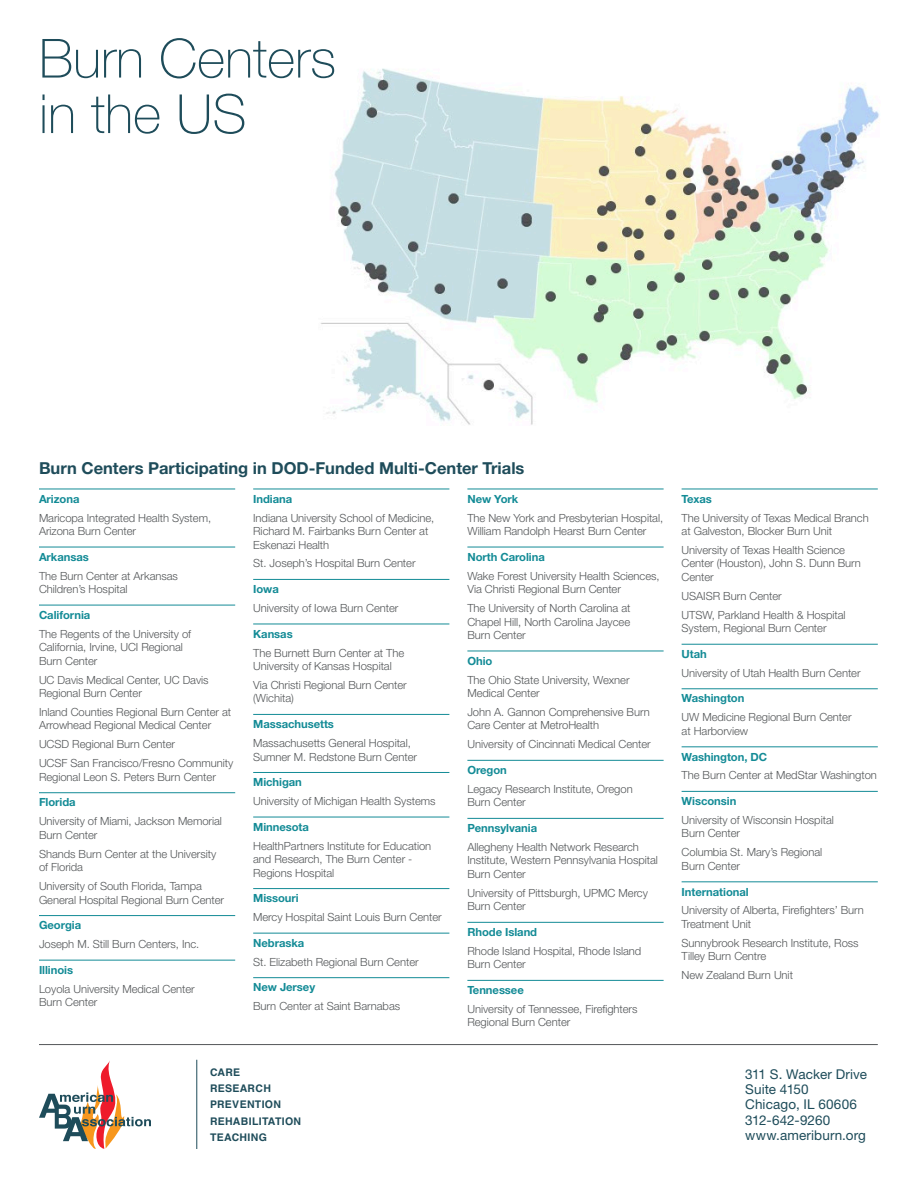
<style>
.page{position:relative;width:918px;height:1188px;background:#fff}
.page>*{position:absolute;margin:0;border:0;box-sizing:border-box;transform-origin:0 0}
.t1{font:100 54px/55.5px "Helvetica Neue LT Std";color:#1e4c5a}
.t2{font:700 16.5px "Helvetica Neue LT Std";color:#1e4c5a}
.t3{font:13.5px/15.3px "Helvetica Neue LT Std";letter-spacing:.01em;color:#1e4c5a}
.Paragraph_Style_1{font:300 11.25px/13.5px "Helvetica Neue LT Std";letter-spacing:-.005em;color:#545759}
.State_Name{font:700 11.25px "Helvetica Neue LT Std";letter-spacing:-.005em;color:#138b96}
.t4{font:700 10.5px/16.4px "Helvetica";letter-spacing:.03em;color:#1e4c5a}
</style>
<div class="page">
<hr style="left:196px;top:1060px;width:1px;height:89px;background:#1e4c5a">
<svg style="left:39px;top:1061px;width:112px;height:88px"></svg>
<hr style="left:39px;top:489px;width:196px;height:1px;background:#138b96">
<hr style="left:39px;top:547px;width:196px;height:1px;background:#138b96">
<hr style="left:39px;top:605px;width:196px;height:1px;background:#138b96">
<hr style="left:39px;top:792px;width:196px;height:1px;background:#138b96">
<hr style="left:39px;top:915px;width:196px;height:1px;background:#138b96">
<hr style="left:39px;top:960px;width:196px;height:1px;background:#138b96">
<hr style="left:253px;top:489px;width:196px;height:1px;background:#138b96">
<hr style="left:253px;top:579px;width:196px;height:1px;background:#138b96">
<hr style="left:253px;top:624px;width:196px;height:1px;background:#138b96">
<hr style="left:253px;top:714px;width:196px;height:1px;background:#138b96">
<hr style="left:253px;top:772px;width:196px;height:1px;background:#138b96">
<hr style="left:253px;top:817px;width:196px;height:1px;background:#138b96">
<hr style="left:253px;top:888px;width:196px;height:1px;background:#138b96">
<hr style="left:253px;top:933px;width:196px;height:1px;background:#138b96">
<hr style="left:253px;top:977px;width:196px;height:1px;background:#138b96">
<hr style="left:467px;top:489px;width:197px;height:1px;background:#138b96">
<hr style="left:467px;top:547px;width:197px;height:1px;background:#138b96">
<hr style="left:467px;top:651px;width:197px;height:1px;background:#138b96">
<hr style="left:467px;top:760px;width:197px;height:1px;background:#138b96">
<hr style="left:467px;top:818px;width:197px;height:1px;background:#138b96">
<hr style="left:467px;top:922px;width:197px;height:1px;background:#138b96">
<hr style="left:467px;top:980px;width:197px;height:1px;background:#138b96">
<hr style="left:682px;top:489px;width:196px;height:1px;background:#138b96">
<hr style="left:682px;top:644px;width:196px;height:1px;background:#138b96">
<hr style="left:682px;top:689px;width:196px;height:1px;background:#138b96">
<hr style="left:682px;top:747px;width:196px;height:1px;background:#138b96">
<hr style="left:682px;top:791px;width:196px;height:1px;background:#138b96">
<hr style="left:682px;top:882px;width:196px;height:1px;background:#138b96">
<img style="left:320px;top:68px;width:560px;height:357px">
<hr style="left:39px;top:1044px;width:839px;height:1px;background:#545759">
<p class="t1" style="left:39px;top:31px;width:299px">Burn Centers in the US</p>
<p class="t2" style="left:39px;top:458px;width:487px">Burn Centers Participating in DOD-Funded Multi-Center Trials</p>
<p class="State_Name" style="left:39px;top:492px;width:42px">Arizona</p>
<p class="Paragraph_Style_1" style="left:39px;top:511px;width:174px">Maricopa Integrated Health System,<br>Arizona Burn Center</p>
<p class="State_Name" style="left:39px;top:550px;width:51px">Arkansas</p>
<p class="Paragraph_Style_1" style="left:39px;top:569px;width:140px">The Burn Center at Arkansas<br>Children’s Hospital</p>
<p class="State_Name" style="left:39px;top:608px;width:53px">California</p>
<p class="Paragraph_Style_1" style="left:39px;top:627px;width:154px">The Regents of the University of<br>California, Irvine, UCI Regional<br>Burn Center</p>
<p class="Paragraph_Style_1" style="left:39px;top:673px;width:171px">UC Davis Medical Center, UC Davis<br>Regional Burn Center</p>
<p class="Paragraph_Style_1" style="left:39px;top:705px;width:194px">Inland Counties Regional Burn Center at<br>Arrowhead Regional Medical Center</p>
<p class="Paragraph_Style_1" style="left:39px;top:737px;width:138px">UCSD Regional Burn Center</p>
<p class="Paragraph_Style_1" style="left:39px;top:756px;width:196px">UCSF San Francisco/Fresno Community<br>Regional Leon S. Peters Burn Center</p>
<p class="State_Name" style="left:39px;top:795px;width:38px">Florida</p>
<p class="Paragraph_Style_1" style="left:39px;top:814px;width:184px">University of Miami, Jackson Memorial<br>Burn Center</p>
<p class="Paragraph_Style_1" style="left:39px;top:847px;width:179px">Shands Burn Center at the University of Florida</p>
<p class="Paragraph_Style_1" style="left:39px;top:879px;width:187px">University of South Florida, Tampa<br>General Hospital Regional Burn Center</p>
<p class="State_Name" style="left:39px;top:918px;width:44px">Georgia</p>
<p class="Paragraph_Style_1" style="left:39px;top:937px;width:162px">Joseph M. Still Burn Centers, Inc.</p>
<p class="State_Name" style="left:39px;top:963px;width:36px">Illinois</p>
<p class="Paragraph_Style_1" style="left:39px;top:982px;width:157px">Loyola University Medical Center<br>Burn Center</p>
<p class="State_Name" style="left:253px;top:492px;width:41px">Indiana</p>
<p class="Paragraph_Style_1" style="left:253px;top:511px;width:183px">Indiana University School of Medicine,<br>Richard M. Fairbanks Burn Center at<br>Eskenazi Health</p>
<p class="Paragraph_Style_1" style="left:253px;top:556px;width:164px">St. Joseph’s Hospital Burn Center</p>
<p class="State_Name" style="left:253px;top:582px;width:27px">Iowa</p>
<p class="Paragraph_Style_1" style="left:253px;top:601px;width:147px">University of Iowa Burn Center</p>
<p class="State_Name" style="left:253px;top:627px;width:41px">Kansas</p>
<p class="Paragraph_Style_1" style="left:253px;top:646px;width:153px">The Burnett Burn Center at The<br>University of Kansas Hospital</p>
<p class="Paragraph_Style_1" style="left:253px;top:678px;width:155px">Via Christi Regional Burn Center (Wichita)</p>
<p class="State_Name" style="left:253px;top:717px;width:82px">Massachusetts</p>
<p class="Paragraph_Style_1" style="left:253px;top:736px;width:165px">Massachusetts General Hospital,<br>Sumner M. Redstone Burn Center</p>
<p class="State_Name" style="left:253px;top:775px;width:50px">Michigan</p>
<p class="Paragraph_Style_1" style="left:253px;top:794px;width:184px">University of Michigan Health Systems</p>
<p class="State_Name" style="left:253px;top:820px;width:57px">Minnesota</p>
<p class="Paragraph_Style_1" style="left:253px;top:839px;width:180px">HealthPartners Institute for Education and Research, The Burn Center -<br>Regions Hospital</p>
<p class="State_Name" style="left:253px;top:891px;width:47px">Missouri</p>
<p class="Paragraph_Style_1" style="left:253px;top:910px;width:190px">Mercy Hospital Saint Louis Burn Center</p>
<p class="State_Name" style="left:253px;top:936px;width:53px">Nebraska</p>
<p class="Paragraph_Style_1" style="left:253px;top:955px;width:167px">St. Elizabeth Regional Burn Center</p>
<p class="State_Name" style="left:253px;top:980px;width:63px">New Jersey</p>
<p class="Paragraph_Style_1" style="left:253px;top:999px;width:149px">Burn Center at Saint Barnabas</p>
<p class="t4" style="left:210px;top:1064px;width:93px">CARE<br>RESEARCH<br>PREVENTION<br>REHABILITATION<br>TEACHING</p>
<p class="State_Name" style="left:467px;top:492px;width:52px">New York</p>
<p class="Paragraph_Style_1" style="left:467px;top:511px;width:197px">The New York and Presbyterian Hospital,<br>William Randolph Hearst Burn Center</p>
<p class="State_Name" style="left:467px;top:550px;width:79px">North Carolina</p>
<p class="Paragraph_Style_1" style="left:467px;top:569px;width:194px">Wake Forest University Health Sciences,<br>Via Christi Regional Burn Center</p>
<p class="Paragraph_Style_1" style="left:467px;top:601px;width:165px;text-align:justify">The University of North Carolina at Chapel Hill, North Carolina Jaycee Burn Center</p>
<p class="State_Name" style="left:467px;top:654px;width:27px">Ohio</p>
<p class="Paragraph_Style_1" style="left:467px;top:673px;width:164px">The Ohio State University, Wexner<br>Medical Center</p>
<p class="Paragraph_Style_1" style="left:467px;top:705px;width:184px">John A. Gannon Comprehensive Burn<br>Care Center at MetroHealth</p>
<p class="Paragraph_Style_1" style="left:467px;top:737px;width:185px">University of Cincinnati Medical Center</p>
<p class="State_Name" style="left:467px;top:763px;width:41px">Oregon</p>
<p class="Paragraph_Style_1" style="left:467px;top:782px;width:167px">Legacy Research Institute, Oregon<br>Burn Center</p>
<p class="State_Name" style="left:467px;top:821px;width:71px">Pennsylvania</p>
<p class="Paragraph_Style_1" style="left:467px;top:840px;width:192px">Allegheny Health Network Research<br>Institute, Western Pennsylvania Hospital<br>Burn Center</p>
<p class="Paragraph_Style_1" style="left:467px;top:886px;width:182px">University of Pittsburgh, UPMC Mercy<br>Burn Center</p>
<p class="State_Name" style="left:467px;top:925px;width:71px">Rhode Island</p>
<p class="Paragraph_Style_1" style="left:467px;top:944px;width:175px">Rhode Island Hospital, Rhode Island<br>Burn Center</p>
<p class="State_Name" style="left:467px;top:983px;width:58px">Tennessee</p>
<p class="Paragraph_Style_1" style="left:467px;top:1002px;width:172px">University of Tennessee, Firefighters<br>Regional Burn Center</p>
<p class="State_Name" style="left:682px;top:492px;width:32px">Texas</p>
<p class="Paragraph_Style_1" style="left:682px;top:511px;width:189px">The University of Texas Medical Branch at Galveston, Blocker Burn Unit</p>
<p class="Paragraph_Style_1" style="left:682px;top:543px;width:181px">University of Texas Health Science<br>Center (Houston), John S. Dunn Burn<br>Center</p>
<p class="Paragraph_Style_1" style="left:682px;top:589px;width:102px">USAISR Burn Center</p>
<p class="Paragraph_Style_1" style="left:682px;top:608px;width:166px">UTSW, Parkland Health &amp; Hospital<br>System, Regional Burn Center</p>
<p class="State_Name" style="left:682px;top:647px;width:27px">Utah</p>
<p class="Paragraph_Style_1" style="left:682px;top:666px;width:181px">University of Utah Health Burn Center</p>
<p class="State_Name" style="left:682px;top:691px;width:64px">Washington</p>
<p class="Paragraph_Style_1" style="left:682px;top:710px;width:171px">UW Medicine Regional Burn Center at Harborview</p>
<p class="State_Name" style="left:682px;top:750px;width:87px">Washington, DC</p>
<p class="Paragraph_Style_1" style="left:682px;top:768px;width:197px">The Burn Center at MedStar Washington</p>
<p class="State_Name" style="left:682px;top:794px;width:56px">Wisconsin</p>
<p class="Paragraph_Style_1" style="left:682px;top:813px;width:154px">University of Wisconsin Hospital<br>Burn Center</p>
<p class="Paragraph_Style_1" style="left:682px;top:845px;width:142px">Columbia St. Mary’s Regional<br>Burn Center</p>
<p class="State_Name" style="left:682px;top:885px;width:69px">International</p>
<p class="Paragraph_Style_1" style="left:682px;top:903px;width:184px">University of Alberta, Firefighters’ Burn<br>Treatment Unit</p>
<p class="Paragraph_Style_1" style="left:682px;top:936px;width:179px">Sunnybrook Research Institute, Ross<br>Tilley Burn Centre</p>
<p class="Paragraph_Style_1" style="left:682px;top:968px;width:113px">New Zealand Burn Unit</p>
<p class="t3" style="left:745px;top:1066px;width:123px">311 S. Wacker Drive</p>
<p class="t3" style="left:745px;top:1081px;width:65px">Suite 4150</p>
<p class="t3" style="left:745px;top:1097px;width:113px">Chicago, IL 60606<br>312-642-9260</p>
<p class="t3" style="left:745px;top:1128px;width:122px">www.ameriburn.org</p>
</div>
